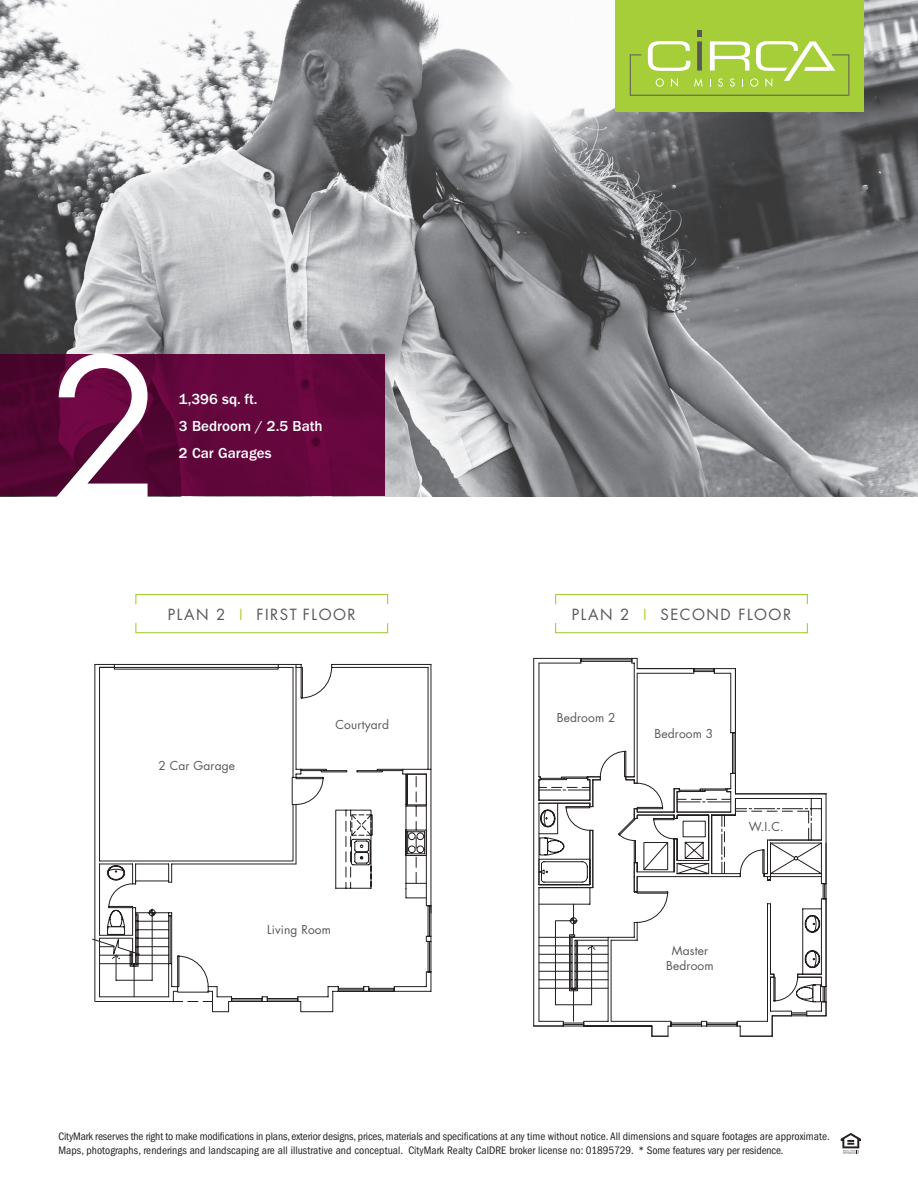
<style>
.page{position:relative;width:918px;height:1188px;background:#fff}
.page>*{position:absolute;margin:0;border:0;box-sizing:border-box;transform-origin:0 0}
.t1{font:189px "Futura";color:#fff}
.t2{font:500 15px/27px "Franklin Gothic";color:#fff}
.t3{font:15px "Futura";letter-spacing:.1em;color:#57585a}
.t4{font:12px/15px "Futura";letter-spacing:.01em;color:#57585a;text-align:center}
.t5{font:condensed 11.25px/13.5px "Franklin Gothic";letter-spacing:.005em;color:#231f20}
.s1{color:#b3d234}
</style>
<div class="page">
<img style="left:0;top:0;width:918px;height:496px">
<svg style="left:0;top:354px;width:385px;height:142px;background:#5e0639"></svg>
<svg style="left:841px;top:1133px;width:20px;height:21px"></svg>
<div style="left:615px;top:0;width:249px;height:112px;background:#a6ce39"></div>
<svg style="left:630px;top:31px;width:219px;height:65px"></svg>
<div style="left:135px;top:594px;width:253px;height:11px;border:1px solid #a6ce39"></div>
<div style="left:135px;top:622px;width:253px;height:11px;border:1px solid #a6ce39"></div>
<svg style="left:94px;top:664px;width:337px;height:348px"></svg>
<svg style="left:335px;top:810px;width:38px;height:79px"></svg>
<svg style="left:356px;top:769px;width:47px;height:3px"></svg>
<svg style="left:301px;top:769px;width:46px;height:3px"></svg>
<div style="left:555px;top:594px;width:253px;height:11px;border:1px solid #a6ce39"></div>
<div style="left:555px;top:622px;width:253px;height:11px;border:1px solid #a6ce39"></div>
<svg style="left:533px;top:658px;width:36px;height:369px"></svg>
<svg style="left:539px;top:751px;width:30px;height:254px"></svg>
<svg style="left:569px;top:658px;width:257px;height:379px"></svg>
<h1 class="t1" style="left:48px;top:299px;width:118px">2</h1>
<h2 class="t2" style="left:179px;top:386px;width:145px">1,396 sq. ft.<br>3 Bedroom / 2.5 Bath<br>2 Car Garages</h2>
<h2 class="t3" style="left:168px;top:604px;width:189px">PLAN 2 <span class="s1">I</span> FIRST FLOOR</h2>
<p class="t4" style="left:159px;top:758px;width:78px">2 Car Garage</p>
<p class="t4" style="left:336px;top:717px;width:55px">Courtyard</p>
<p class="t4" style="left:267px;top:921px;width:65px">Living Room</p>
<h2 class="t3" style="left:572px;top:604px;width:221px">PLAN 2 <span class="s1">I</span> SECOND FLOOR</h2>
<p class="t4" style="left:557px;top:710px;width:60px">Bedroom 2</p>
<p class="t4" style="left:655px;top:726px;width:60px">Bedroom 3</p>
<p class="t4" style="left:749px;top:819px;width:37px">W.I.C.</p>
<p class="t4" style="left:666px;top:943px;width:49px">Master<br>Bedroom</p>
<p class="t5" style="left:58px;top:1130px;width:773px">CityMark reserves the right to make modifications in plans, exterior designs, prices, materials and specifications at any time without notice. All dimensions and square footages are approximate.<br>Maps, photographs, renderings and landscaping are all illustrative and conceptual. CityMark Realty CalDRE broker license no: 01895729. * Some features vary per residence.</p>
</div>
